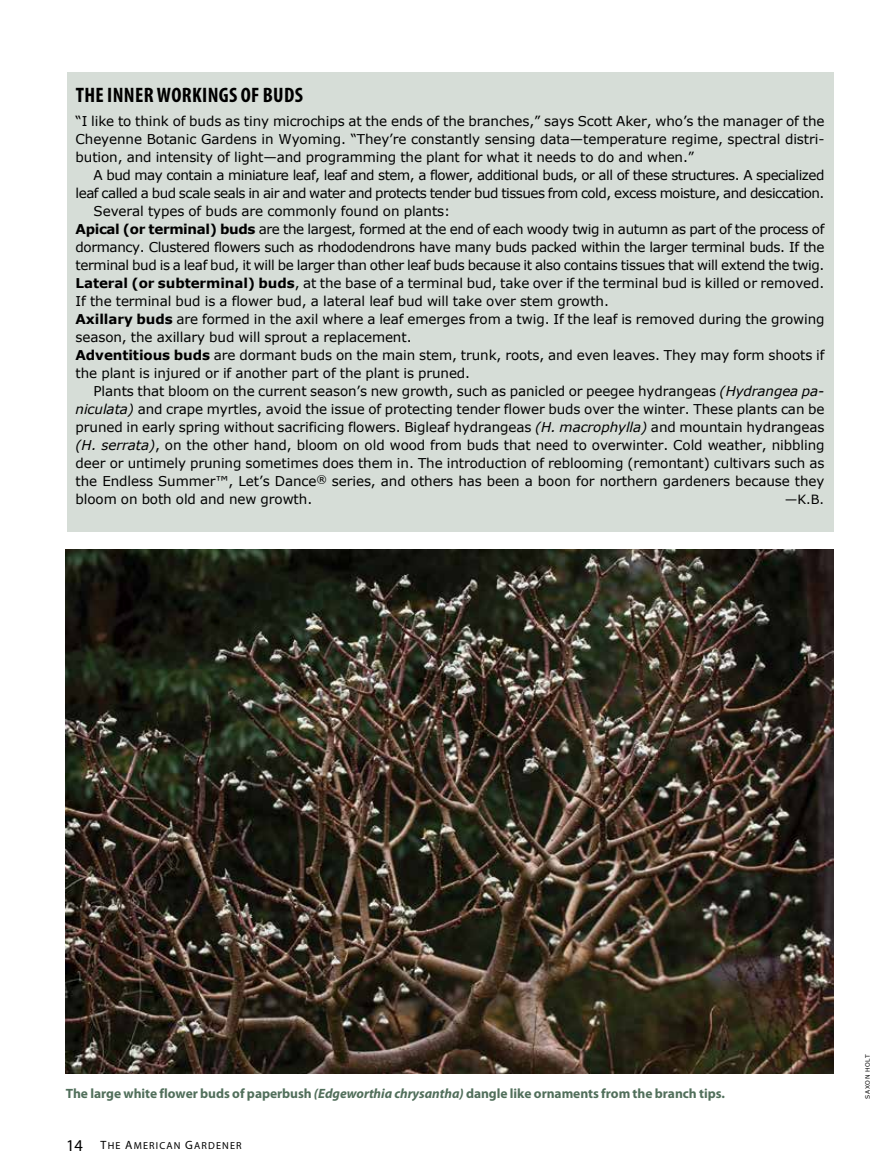
<style>
.page{position:relative;width:891px;height:1175px;background:#fff}
.page>*{position:absolute;margin:0;border:0;box-sizing:border-box;transform-origin:0 0}
.t1{font:700 condensed 21px "Myriad Pro";letter-spacing:.015em;color:#000}
.t2{font:13.5px/18px "Verdana";letter-spacing:-.005em;color:#000;text-align:justify}
.t3{font:13.5px "Verdana";letter-spacing:-.025em;color:#000}
.t4{font:13.5px "Verdana";letter-spacing:-.035em;color:#000}
.t5{font:700 13.5px "Myriad Pro";letter-spacing:-.005em;color:#516f5b}
.t6{font:12.75px "Verdana";color:#000}
.t7{font:10.2px "Myriad Pro Regular SC850";letter-spacing:.115em;color:#000}
.t8{font:6px "Verdana";letter-spacing:.095em;color:#000}
.s1{font-weight:700}
.s2{font-style:italic}
.s3{font-family:"Myriad Pro";font-size:16.5px}
.s4{font-size:12px}
</style>
<div class="page">
<div style="left:67px;top:72px;width:766px;height:459px;background:#d6ddd7"></div>
<img style="left:66px;top:549px;width:767px;height:524px">
<h1 class="t1" style="left:76px;top:82px;width:229px">THE INNER WORKINGS OF BUDS</h1>
<p class="t2" style="left:76px;top:112px;width:750px">“I like to think of buds as tiny microchips at the ends of the branches,” says Scott Aker, who’s the manager of the Cheyenne Botanic Gardens in Wyoming. “They’re constantly sensing data—temperature regime, spectral distri&shy;bution, and intensity of light—and programming the plant for what it needs to do and when.”</p>
<p class="t4" style="left:94px;top:166px;width:732px">A bud may contain a miniature leaf, leaf and stem, a flower, additional buds, or all of these structures. A specialized</p>
<p class="t4" style="left:76px;top:184px;width:750px">leaf called a bud scale seals in air and water and protects tender bud tissues from cold, excess moisture, and desiccation.</p>
<p class="t2" style="left:94px;top:202px;width:358px">Several types of buds are commonly found on plants:</p>
<p class="t3" style="left:76px;top:220px;width:750px"><span class="s1">Apical (or terminal) buds</span> are the largest, formed at the end of each woody twig in autumn as part of the process of</p>
<p class="t3" style="left:76px;top:238px;width:750px">dormancy. Clustered flowers such as rhododendrons have many buds packed within the larger terminal buds. If the</p>
<p class="t3" style="left:76px;top:256px;width:750px">terminal bud is a leaf bud, it will be larger than other leaf buds because it also contains tissues that will extend the twig.</p>
<p class="t2" style="left:76px;top:274px;width:750px"><span class="s1">Lateral (or subterminal) buds</span>, at the base of a terminal bud, take over if the terminal bud is killed or removed.</p>
<p class="t2" style="left:76px;top:292px;width:535px">If the terminal bud is a flower bud, a lateral leaf bud will take over stem growth.</p>
<p class="t2" style="left:76px;top:310px;width:750px"><span class="s1">Axillary buds</span> are formed in the axil where a leaf emerges from a twig. If the leaf is removed during the growing</p>
<p class="t2" style="left:76px;top:328px;width:337px">season, the axillary bud will sprout a replacement.</p>
<p class="t2" style="left:76px;top:346px;width:750px"><span class="s1">Adventitious buds</span> are dormant buds on the main stem, trunk, roots, and even leaves. They may form shoots if</p>
<p class="t2" style="left:76px;top:364px;width:396px">the plant is injured or if another part of the plant is pruned.</p>
<p class="t2" style="left:94px;top:382px;width:732px">Plants that bloom on the current season’s new growth, such as panicled or peegee hydrangeas <span class="s2">(Hydrangea pa-</span></p>
<p class="t2" style="left:76px;top:400px;width:750px"><span class="s2">niculata)</span> and crape myrtles, avoid the issue of protecting tender flower buds over the winter. These plants can be</p>
<p class="t2" style="left:76px;top:418px;width:750px">pruned in early spring without sacrificing flowers. Bigleaf hydrangeas <span class="s2">(H. macrophylla)</span> and mountain hydrangeas</p>
<p class="t2" style="left:76px;top:436px;width:750px"><span class="s2">(H. serrata)</span>, on the other hand, bloom on old wood from buds that need to overwinter. Cold weather, nibbling</p>
<p class="t2" style="left:76px;top:454px;width:750px">deer or untimely pruning sometimes does them in. The introduction of reblooming (remontant) cultivars such as</p>
<p class="t2" style="left:76px;top:472px;width:750px">the Endless Summer™, Let’s Dance<sup>®</sup> series, and others has been a boon for northern gardeners because they</p>
<p class="t2" style="left:76px;top:490px;width:238px">bloom on both old and new growth.</p>
<p class="t6" style="left:785px;top:491px;width:41px">—K.B.</p>
<p class="t5" style="left:66px;top:1085px;width:661px">The large white flower buds of paperbush <span class="s2">(Edgeworthia chrysantha)</span> dangle like ornaments from the branch tips.</p>
<p class="t7" style="left:66px;top:1139px;width:177px"><span class="s3">14</span> <span class="s4">T</span>HE <span class="s4">A</span>MERICAN <span class="s4">G</span>ARDENER</p>
<p class="t8" style="left:864px;top:1098px;width:46px;rotate:-90deg">SAXON HOLT</p>
</div>
